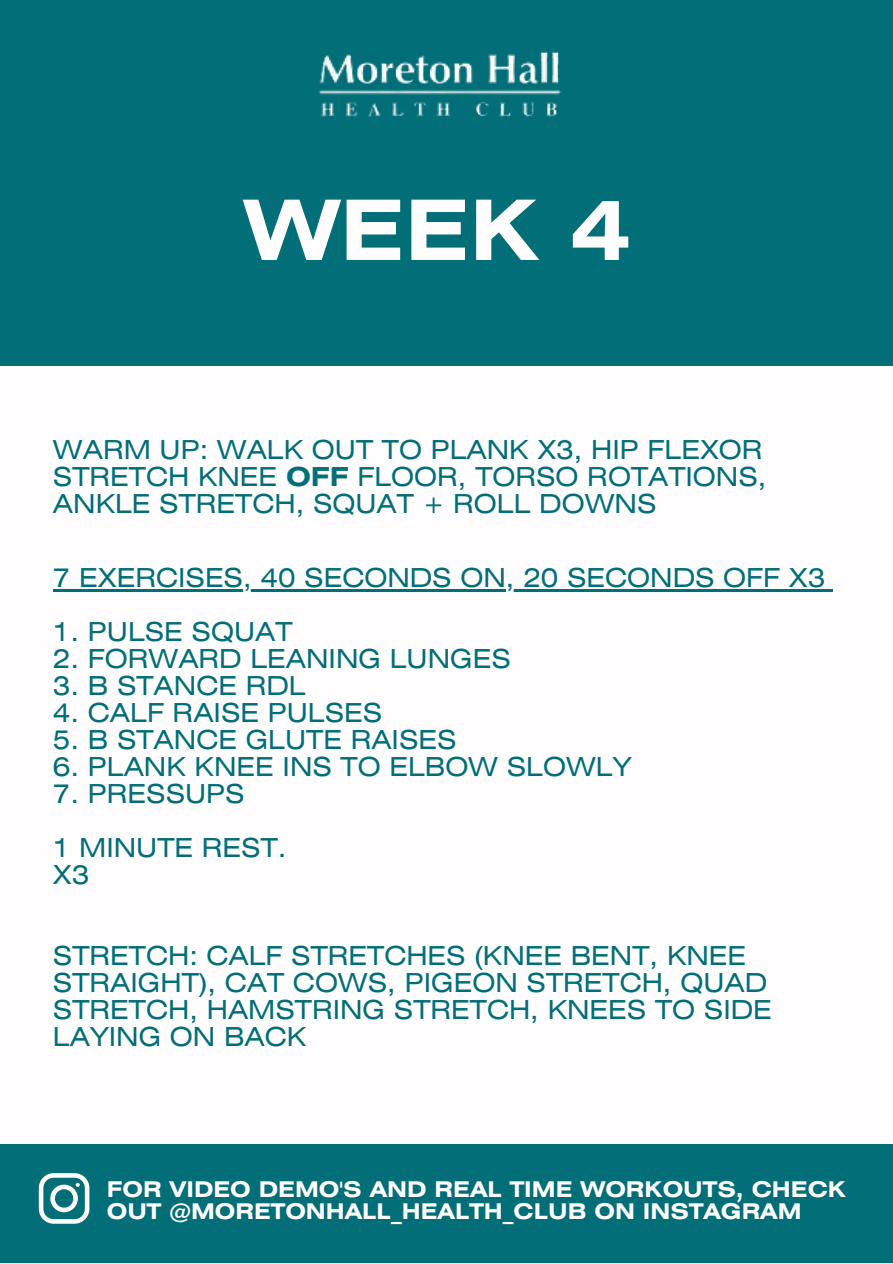
<style>
.page{position:relative;width:893px;height:1264px;background:#fff}
.page>*{position:absolute;margin:0;border:0;box-sizing:border-box;transform-origin:0 0}
.t1{font:700 83.1px "Helios Ext";color:#fffdfe}
.t2{font:26.1px/27px "Helios Ext";color:#026e78}
.t3{font:700 21.6px/22.5px "Helios Ext";color:#fffdfe}
.s1{font-weight:700}
</style>
<div class="page">
<div style="left:0;top:0;width:892px;height:365px;background:#026e78"></div>
<img style="left:318px;top:51px;width:244px;height:66px">
<div style="left:0;top:1144px;width:892px;height:118px;background:#026e78"></div>
<svg style="left:39px;top:1173px;width:50px;height:50px"></svg>
<hr style="left:53px;top:589px;width:772px;height:2px;background:#026e78">
<svg style="left:825px;top:589px;width:7px;height:2px"></svg>
<p class="t1" style="left:244px;top:200px;width:388px">WEEK 4</p>
<p class="t2" style="left:53px;top:438px;width:715px">WARM UP: WALK OUT TO PLANK X3, HIP FLEXOR<br>STRETCH KNEE <span class="s1">OFF</span> FLOOR, TORSO ROTATIONS,<br>ANKLE STRETCH, SQUAT + ROLL DOWNS</p>
<p class="t2" style="left:53px;top:566px;width:773px">7 EXERCISES, 40 SECONDS ON, 20 SECONDS OFF X3</p>
<p class="t2" style="left:53px;top:620px;width:241px">1. PULSE SQUAT</p>
<p class="t2" style="left:53px;top:647px;width:459px">2. FORWARD LEANING LUNGES</p>
<p class="t2" style="left:53px;top:674px;width:254px">3. B STANCE RDL</p>
<p class="t2" style="left:53px;top:701px;width:331px">4. CALF RAISE PULSES</p>
<p class="t2" style="left:53px;top:728px;width:405px">5. B STANCE GLUTE RAISES</p>
<p class="t2" style="left:53px;top:755px;width:580px">6. PLANK KNEE INS TO ELBOW SLOWLY</p>
<p class="t2" style="left:53px;top:782px;width:193px">7. PRESSUPS</p>
<p class="t2" style="left:53px;top:836px;width:235px">1 MINUTE REST.</p>
<p class="t2" style="left:53px;top:863px;width:38px">X3</p>
<p class="t2" style="left:53px;top:944px;width:720px">STRETCH: CALF STRETCHES (KNEE BENT, KNEE STRAIGHT), CAT COWS, PIGEON STRETCH, QUAD STRETCH, HAMSTRING STRETCH, KNEES TO SIDE LAYING ON BACK</p>
<p class="t3" style="left:107px;top:1179px;width:740px">FOR VIDEO DEMO'S AND REAL TIME WORKOUTS, CHECK<br>OUT @MORETONHALL_HEALTH_CLUB ON INSTAGRAM</p>
</div>
